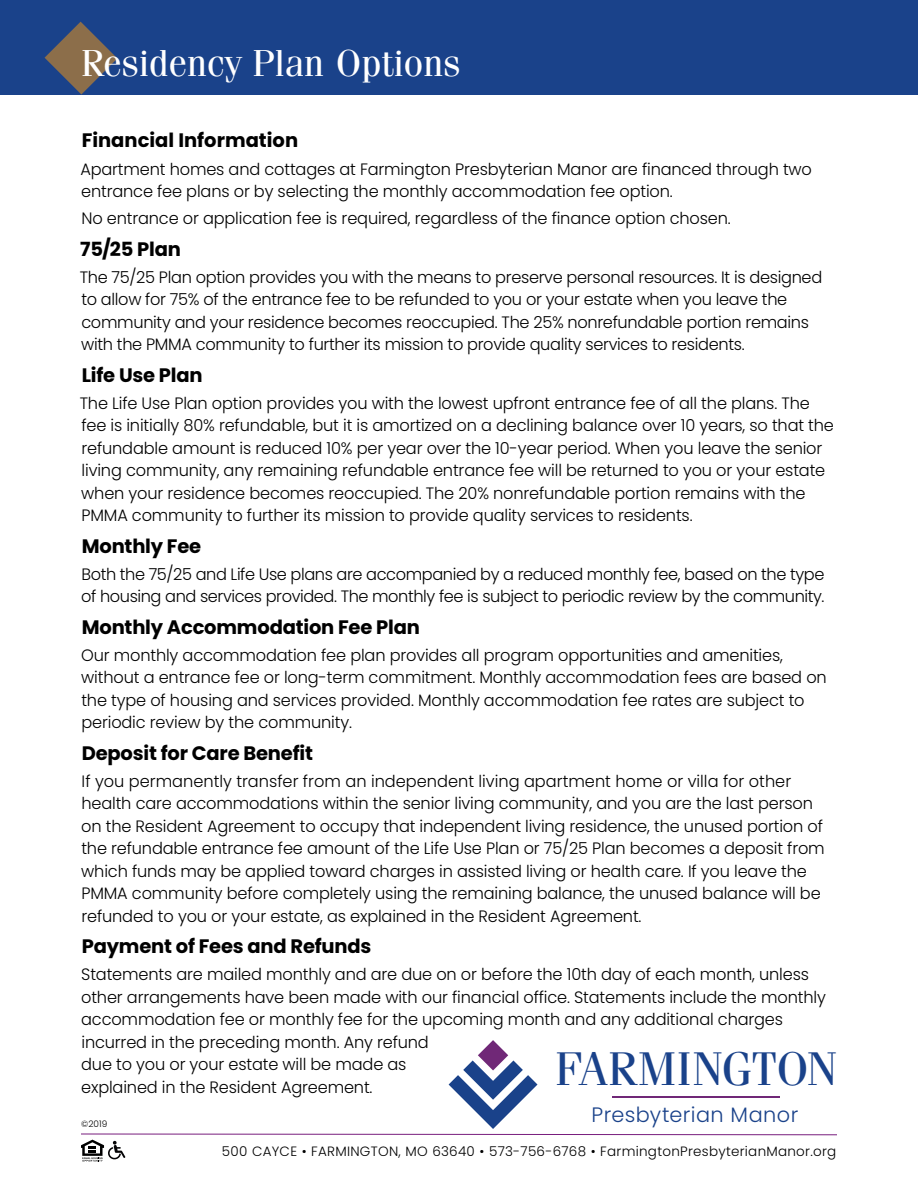
<style>
.page{position:relative;width:918px;height:1188px;background:#fff}
.page>*{position:absolute;margin:0;border:0;box-sizing:border-box;transform-origin:0 0}
.t1{font:47.25px "Fenice";letter-spacing:-.005em;color:#1a428a}
.t2{font:37.5px "Fenice Pro ITC";color:#fff}
.t3{font:300 20.85px "Poppins";letter-spacing:.02em;color:#1a428a}
.t4{font:700 19.5px "Poppins";letter-spacing:-.01em;color:#000}
.t5{font:300 16.5px/22.5px "Poppins";letter-spacing:-.01em;color:#000}
.t6{font:300 13.5px "Poppins";letter-spacing:.02em;color:#000}
.t7{font:300 9px "Poppins";color:#000}
</style>
<div class="page">
<div style="left:0;top:0;width:918px;height:94px;background:#1a428a"></div>
<svg style="left:45px;top:22px;width:72px;height:73px"></svg>
<svg style="left:81px;top:1040px;width:756px;height:122px"></svg>
<hr style="left:612px;top:1096px;width:168px;height:2px;background:#702877">
<h2 class="t2" style="left:81px;top:40px;width:381px">Residency Plan Options</h2>
<p class="t4" style="left:82px;top:129px;width:218px">Financial Information</p>
<p class="t5" style="left:80px;top:158px;width:733px">Apartment homes and cottages at Farmington Presbyterian Manor are financed through two entrance fee plans or by selecting the monthly accommodation fee option.</p>
<p class="t5" style="left:81px;top:207px;width:651px">No entrance or application fee is required, regardless of the finance option chosen.</p>
<p class="t4" style="left:80px;top:237px;width:102px">75/25 Plan</p>
<p class="t5" style="left:80px;top:266px;width:744px">The 75/25 Plan option provides you with the means to preserve personal resources. It is designed to allow for 75% of the entrance fee to be refunded to you or your estate when you leave the community and your residence becomes reoccupied. The 25% nonrefundable portion remains with the PMMA community to further its mission to provide quality services to residents.</p>
<p class="t4" style="left:82px;top:363px;width:122px">Life Use Plan</p>
<p class="t5" style="left:80px;top:392px;width:756px">The Life Use Plan option provides you with the lowest upfront entrance fee of all the plans. The fee is initially 80% refundable, but it is amortized on a declining balance over 10 years, so that the refundable amount is reduced 10% per year over the 10-year period. When you leave the senior living community, any remaining refundable entrance fee will be returned to you or your estate when your residence becomes reoccupied. The 20% nonrefundable portion remains with the PMMA community to further its mission to provide quality services to residents.</p>
<p class="t4" style="left:82px;top:534px;width:121px">Monthly Fee</p>
<p class="t5" style="left:81px;top:563px;width:745px">Both the 75/25 and Life Use plans are accompanied by a reduced monthly fee, based on the type of housing and services provided. The monthly fee is subject to periodic review by the community.</p>
<p class="t4" style="left:82px;top:615px;width:340px">Monthly Accommodation Fee Plan</p>
<p class="t5" style="left:81px;top:644px;width:747px">Our monthly accommodation fee plan provides all program opportunities and amenities, without a entrance fee or long-term commitment. Monthly accommodation fees are based on the type of housing and services provided. Monthly accommodation fee rates are subject to periodic review by the community.</p>
<p class="t4" style="left:82px;top:741px;width:233px">Deposit for Care Benefit</p>
<p class="t5" style="left:81px;top:770px;width:745px">If you permanently transfer from an independent living apartment home or villa for other health care accommodations within the senior living community, and you are the last person on the Resident Agreement to occupy that independent living residence, the unused portion of the refundable entrance fee amount of the Life Use Plan or 75/25 Plan becomes a deposit from which funds may be applied toward charges in assisted living or health care. If you leave the PMMA community before completely using the remaining balance, the unused balance will be refunded to you or your estate, as explained in the Resident Agreement.</p>
<p class="t4" style="left:82px;top:935px;width:291px">Payment of Fees and Refunds</p>
<p class="t5" style="left:81px;top:963px;width:746px">Statements are mailed monthly and are due on or before the 10th day of each month, unless other arrangements have been made with our financial office. Statements include the monthly accommodation fee or monthly fee for the upcoming month and any additional charges incurred in the preceding month. Any refund<br>due to you or your estate will be made as<br>explained in the Resident Agreement.</p>
<h1 class="t1" style="left:555px;top:1040px;width:283px">FARMINGTON</h1>
<p class="t7" style="left:81px;top:1119px;width:28px">©2019</p>
<p class="t3" style="left:592px;top:1103px;width:208px">Presbyterian Manor</p>
<p class="t6" style="left:222px;top:1143px;width:616px">500 CAYCE • FARMINGTON, MO 63640 • 573-756-6768 • FarmingtonPresbyterianManor.org</p>
</div>
